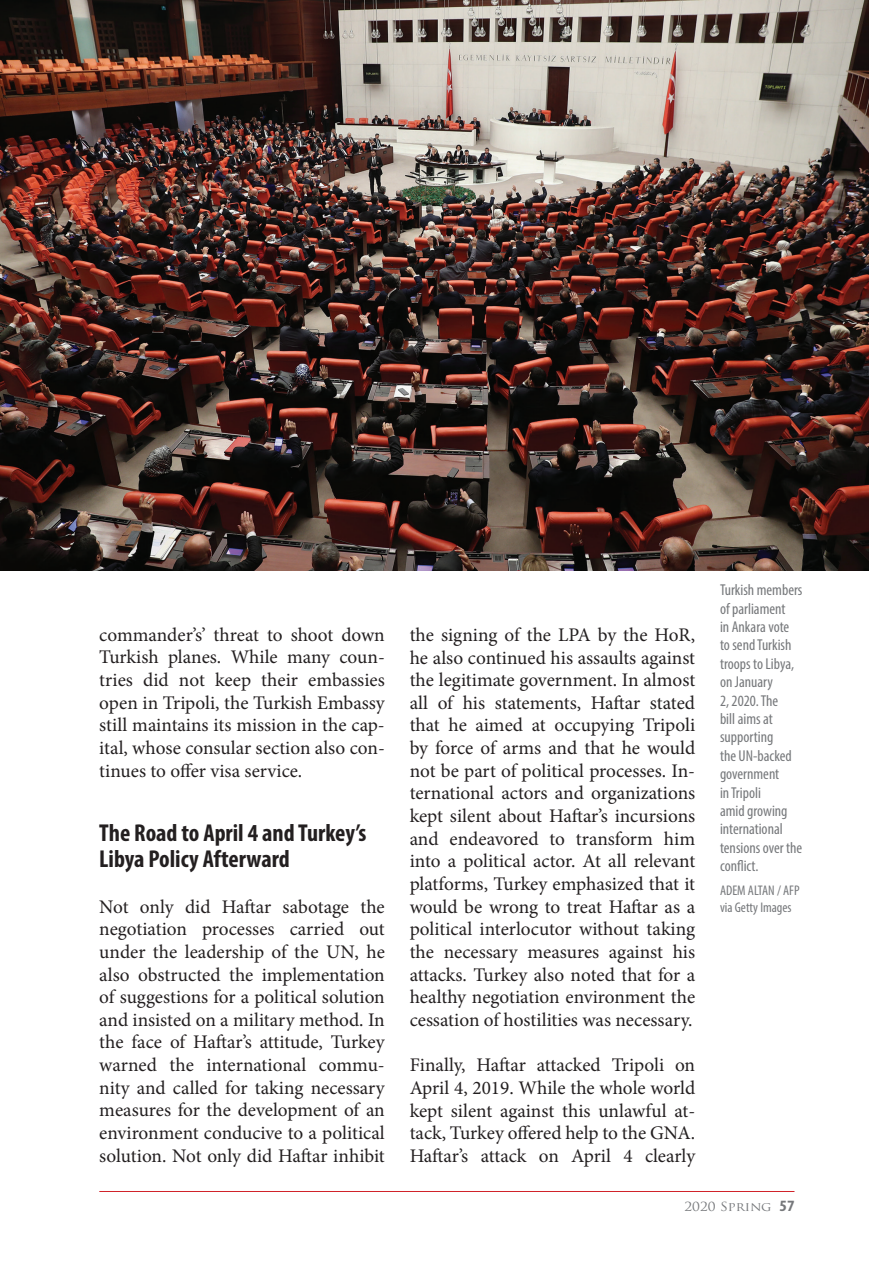
<style>
.page{position:relative;width:869px;height:1261px;background:#fff}
.page>*{position:absolute;margin:0;border:0;box-sizing:border-box;transform-origin:0 0}
.t1{font:700 condensed 24.5px/26.2px "Myriad Pro";color:#231f20}
.t2{font:19.25px/22.6px "Minion Pro";color:#231f20;text-align:justify}
.t3{font:condensed 15.75px/18.4px "Myriad Pro";color:#76787b}
.t4{font:condensed 14px/16.6px "Myriad Pro";color:#76787b}
.t5{font:12.25px "Trajan Pro";color:#76787b;scale:1.11 1}
.s1{font-family:"Myriad Pro";font-weight:700;font-stretch:condensed;font-size:15.75px}
</style>
<div class="page">
<hr style="left:99px;top:1190px;width:695px;height:1px;background:#d1232a">
<img style="left:0;top:0;width:868px;height:570px">
<p class="t2" style="left:99px;top:623px;width:287px">commander’s’ threat to shoot down Turkish planes. While many coun&shy;tries did not keep their embassies open in Tripoli, the Turkish Embassy still maintains its mission in the cap&shy;ital, whose consular section also con&shy;tinues to offer visa service.</p>
<p class="t1" style="left:99px;top:819px;width:268px">The Road to April 4 and Turkey’s<br>Libya Policy Afterward</p>
<p class="t2" style="left:99px;top:894px;width:287px">Not only did Haftar sabotage the negotiation processes carried out under the leadership of the UN, he also obstructed the implementation of suggestions for a political solution and insisted on a military method. In the face of Haftar’s attitude, Turkey warned the international commu&shy;nity and called for taking necessary measures for the development of an environment conducive to a political solution. Not only did Haftar inhibit</p>
<p class="t2" style="left:409px;top:623px;width:287px">the signing of the LPA by the HoR, he also continued his assaults against the legitimate government. In almost all of his statements, Haftar stated that he aimed at occupying Tripoli by force of arms and that he would not be part of political processes. In&shy;ternational actors and organizations kept silent about Haftar’s incursions and endeavored to transform him into a political actor. At all relevant platforms, Turkey emphasized that it would be wrong to treat Haftar as a political interlocutor without taking the necessary measures against his attacks. Turkey also noted that for a healthy negotiation environment the cessation of hostilities was necessary.</p>
<p class="t2" style="left:409px;top:1053px;width:287px">Finally, Haftar attacked Tripoli on April 4, 2019. While the whole world kept silent against this unlawful at&shy;tack, Turkey offered help to the GNA.<br>Haftar’s attack on April 4 clearly</p>
<p class="t3" style="left:719px;top:580px;width:84px">Turkish members of parliament<br>in Ankara vote to send Turkish troops to Libya, on January<br>2, 2020. The<br>bill aims at supporting<br>the UN-backed government<br>in Tripoli<br>amid growing international tensions over the conflict.</p>
<p class="t4" style="left:719px;top:881px;width:81px">ADEM ALTAN / AFP via Getty Images</p>
<p class="t5" style="left:684px;top:1198px;width:101px">2020 Sprıng <span class="s1">57</span></p>
</div>
